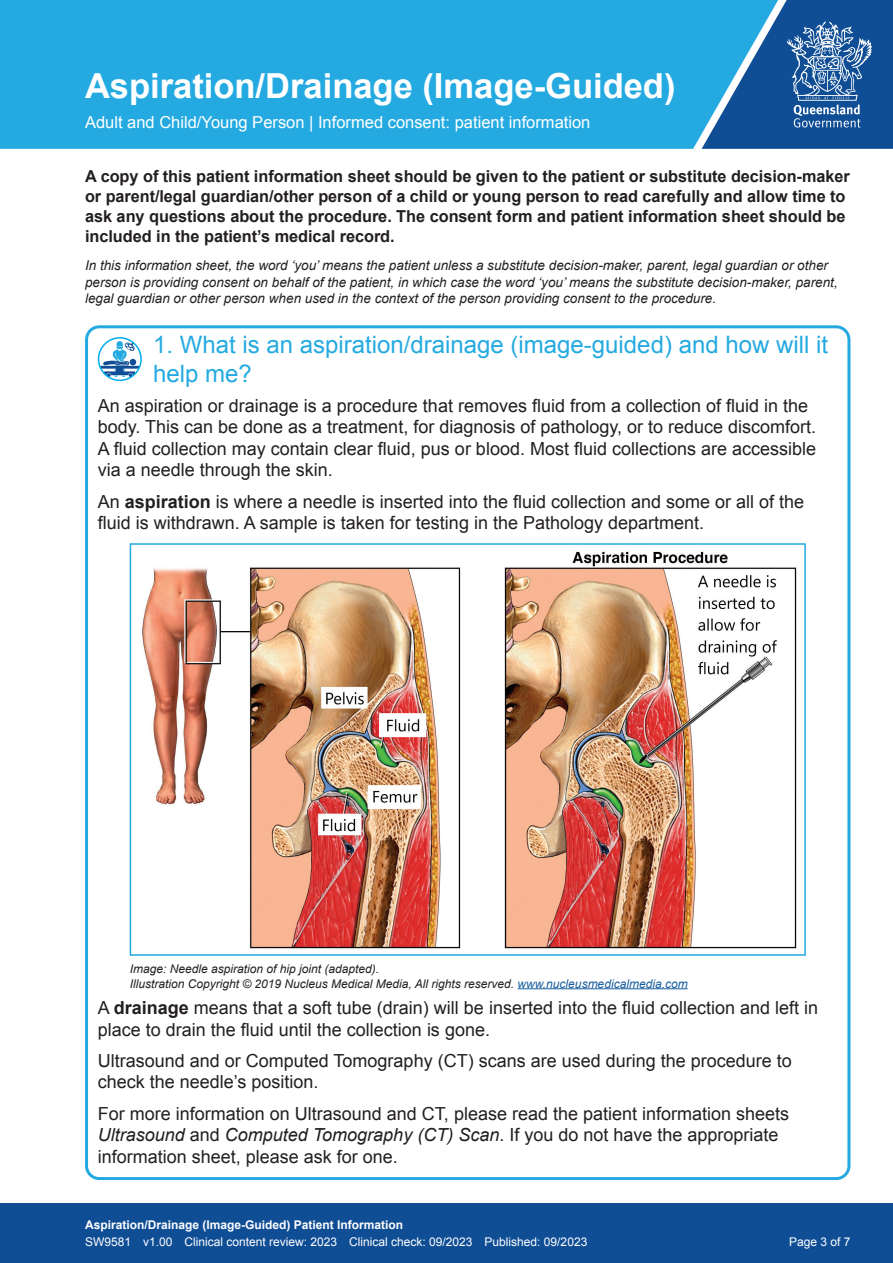
<style>
.page{position:relative;width:893px;height:1263px;background:#fff}
.page>*{position:absolute;margin:0;border:0;box-sizing:border-box;transform-origin:0 0}
.t1{font:700 34.5px "Arial";color:#fff}
.t2{font:24px/28.8px "Arial";color:#24aae1}
.t3{font:18px/21.6px "Arial";color:#231f20}
.t4{font:700 16.5px/19.8px "Arial";letter-spacing:-.005em;color:#231f20}
.t5{font:16.5px "Arial";color:#fff}
.t6{font:italic 13.5px/16.2px "Arial";color:#231f20}
.t7{font:italic 12px/14.4px "Arial";color:#231f20}
.t8{font:12px "Arial";color:#fff}
.t9{font:700 12px "Arial";color:#fff}
.s1{font-weight:700}
.s2{color:#175d9e}
.s3{font-style:italic}
</style>
<div class="page">
<div style="left:0;top:1203px;width:893px;height:60px;background:#0f4d95"></div>
<div style="left:0;top:0;width:702px;height:149px;background:#24aae1"></div>
<svg style="left:702px;top:0;width:191px;height:149px"></svg>
<svg style="left:99px;top:338px;width:42px;height:42px"></svg>
<svg style="left:99px;top:341px;width:10px;height:13px"></svg>
<div style="left:98px;top:337px;width:44px;height:44px;border:2px solid #00aeef;border-radius:50%"></div>
<img style="left:142px;top:551px;width:655px;height:398px">
<div style="left:130px;top:543px;width:676px;height:413px;border:2px solid #24aae1"></div>
<hr style="left:518px;top:988px;width:170px;height:1px;background:#175d9e">
<h1 class="t1" style="left:85px;top:63px;width:592px">Aspiration/Drainage (Image-Guided)</h1>
<p class="t5" style="left:85px;top:111px;width:507px">Adult and Child/Young Person | Informed consent: patient information</p>
<p class="t4" style="left:85px;top:167px;width:766px">A copy of this patient information sheet should be given to the patient or substitute decision-maker or parent/legal guardian/other person of a child or young person to read carefully and allow time to ask any questions about the procedure. The consent form and patient information sheet should be included in the patient’s medical record.</p>
<p class="t6" style="left:85px;top:258px;width:754px">In this information sheet, the word ‘you’ means the patient unless a substitute decision-maker, parent, legal guardian or other person is providing consent on behalf of the patient, in which case the word ‘you’ means the substitute decision-maker, parent, legal guardian or other person when used in the context of the person providing consent to the procedure.</p>
<h2 class="t2" style="left:153px;top:331px;width:676px">1. What is an aspiration/drainage (image-guided) and how will it help me?</h2>
<p class="t3" style="left:98px;top:395px;width:720px">An aspiration or drainage is a procedure that removes fluid from a collection of fluid in the body. This can be done as a treatment, for diagnosis of pathology, or to reduce discomfort.<br>A fluid collection may contain clear fluid, pus or blood. Most fluid collections are accessible via a needle through the skin.</p>
<p class="t3" style="left:98px;top:491px;width:708px">An <span class="s1">aspiration</span> is where a needle is inserted into the fluid collection and some or all of the fluid is withdrawn. A sample is taken for testing in the Pathology department.</p>
<p class="t7" style="left:130px;top:962px;width:559px">Image: Needle aspiration of hip joint (adapted).<br>Illustration Copyright © 2019 Nucleus Medical Media, All rights reserved. <span class="s2">www.nucleusmedicalmedia.com</span></p>
<p class="t3" style="left:98px;top:997px;width:722px">A <span class="s1">drainage</span> means that a soft tube (drain) will be inserted into the fluid collection and left in place to drain the fluid until the collection is gone.</p>
<p class="t3" style="left:98px;top:1050px;width:696px">Ultrasound and or Computed Tomography (CT) scans are used during the procedure to check the needle’s position.</p>
<p class="t3" style="left:98px;top:1103px;width:693px">For more information on Ultrasound and CT, please read the patient information sheets<br><span class="s3">Ultrasound</span> and <span class="s3">Computed Tomography (CT) Scan</span>. If you do not have the appropriate information sheet, please ask for one.</p>
<p class="t9" style="left:85px;top:1217px;width:320px">Aspiration/Drainage (Image-Guided) Patient Information</p>
<p class="t8" style="left:85px;top:1234px;width:504px">SW9581 v1.00 Clinical content review: 2023 Clinical check: 09/2023 Published: 09/2023</p>
<p class="t8" style="left:789px;top:1234px;width:63px">Page 3 of 7</p>
</div>
